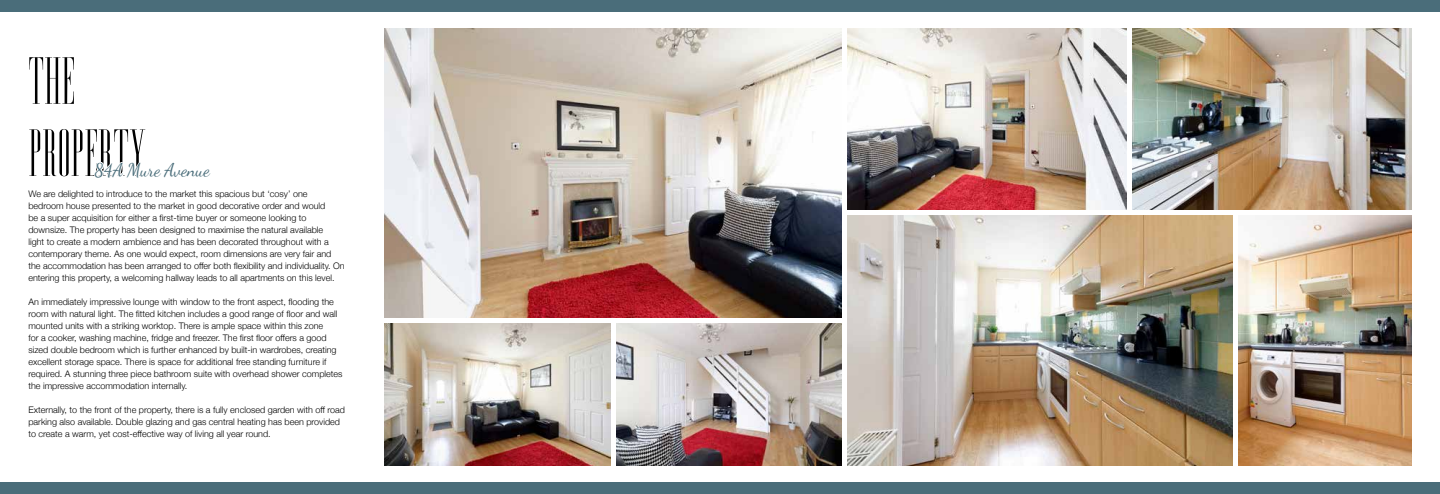
<style>
.page{position:relative;width:1440px;height:494px;background:#fff}
.page>*{position:absolute;margin:0;border:0;box-sizing:border-box;transform-origin:0 0}
.t1{font:60px/72px "Edition";color:#000}
.t2{font:18px "Dancing Script";color:#4a6d7a}
.t3{font:300 9px/12px "Helvetica Neue";color:#000}
</style>
<div class="page">
<img style="left:385px;top:28px;width:457px;height:289px">
<img style="left:616px;top:323px;width:226px;height:142px">
<img style="left:385px;top:323px;width:225px;height:142px">
<img style="left:847px;top:215px;width:386px;height:250px">
<img style="left:1238px;top:215px;width:173px;height:250px">
<img style="left:847px;top:28px;width:280px;height:181px">
<img style="left:1132px;top:28px;width:279px;height:181px">
<div style="left:0;top:0;width:1440px;height:11px;background:#4a6d7a"></div>
<div style="left:0;top:482px;width:1440px;height:11px;background:#4a6d7a"></div>
<h1 class="t1" style="left:28px;top:47px;width:119px">THE<br>PROPERTY</h1>
<h2 class="t2" style="left:95px;top:156px;width:117px">84A Mure Avenue</h2>
<p class="t3" style="left:28px;top:186px;width:318px">We are delighted to introduce to the market this spacious but ‘cosy’ one bedroom house presented to the market in good decorative order and would<br>be a super acquisition for either a first-time buyer or someone looking to downsize. The property has been designed to maximise the natural available<br>light to create a modern ambience and has been decorated throughout with a contemporary theme. As one would expect, room dimensions are very fair and the accommodation has been arranged to offer both flexibility and individuality. On entering this property, a welcoming hallway leads to all apartments on this level.</p>
<p class="t3" style="left:28px;top:294px;width:316px">An immediately impressive lounge with window to the front aspect, flooding the room with natural light. The fitted kitchen includes a good range of floor and wall mounted units with a striking worktop. There is ample space within this zone<br>for a cooker, washing machine, fridge and freezer. The first floor offers a good sized double bedroom which is further enhanced by built-in wardrobes, creating excellent storage space. There is space for additional free standing furniture if required. A stunning three piece bathroom suite with overhead shower completes the impressive accommodation internally.</p>
<p class="t3" style="left:28px;top:402px;width:318px">Externally, to the front of the property, there is a fully enclosed garden with off road parking also available. Double glazing and gas central heating has been provided to create a warm, yet cost-effective way of living all year round.</p>
</div>
